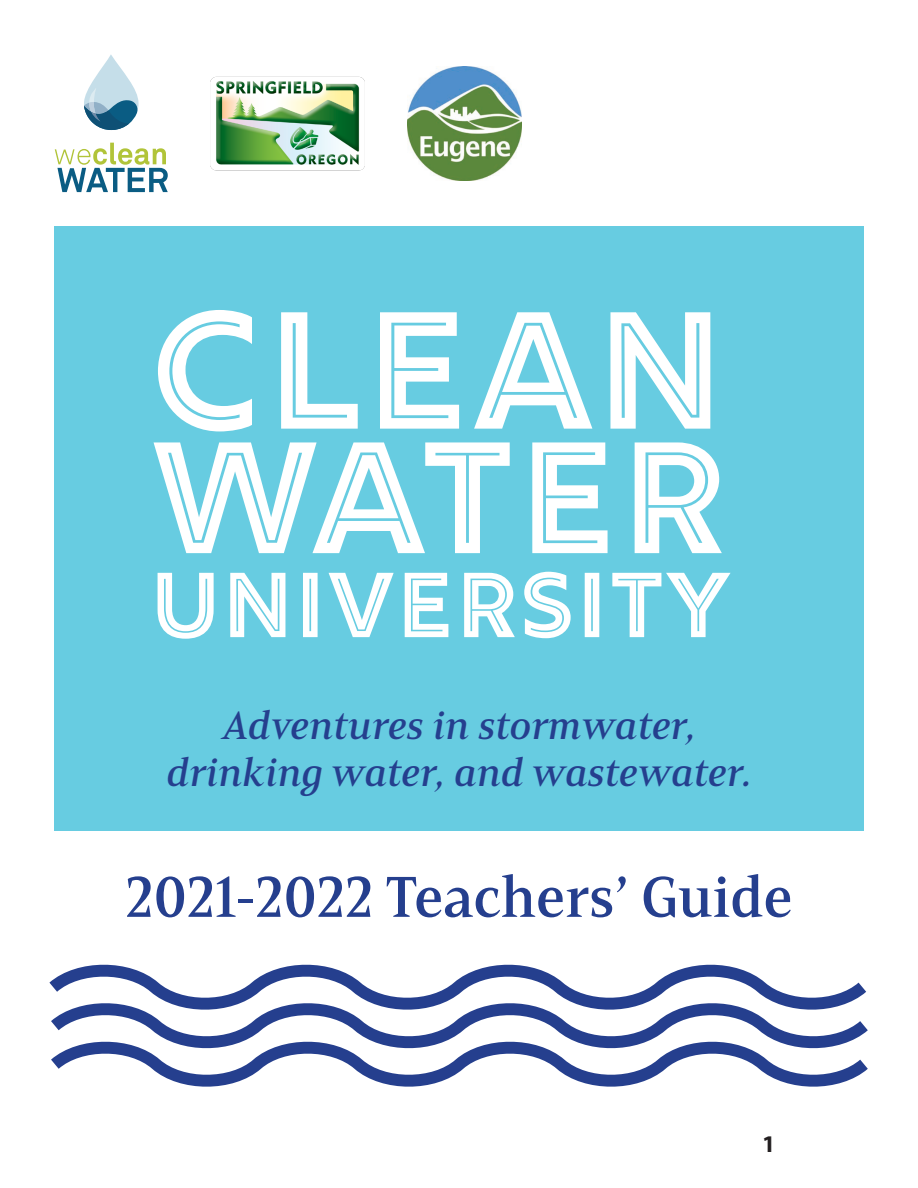
<style>
.page{position:relative;width:918px;height:1188px;background:#fff}
.page>*{position:absolute;margin:0;border:0;box-sizing:border-box;transform-origin:0 0}
.t1{font:184.5px "Rig Bold Inline Solo";color:#fff}
.t2{font:175.5px "Rig Bold Inline Solo";letter-spacing:-.025em;color:#fff}
.t3{font:102px "Rig Bold Inline Solo";color:#fff}
.t4{font:57px "Mandrel Nor Dem";color:#253f8e}
.t5{font:39px/46.8px "Mandrel Nor Dem It";color:#253f8e;text-align:center}
.t6{font:700 24px "Myriad Pro";color:#231f20}
</style>
<div class="page">
<div style="left:54px;top:226px;width:810px;height:605px;background:#67cce1"></div>
<svg style="left:49px;top:964px;width:813px;height:23px"></svg>
<svg style="left:51px;top:987px;width:815px;height:38px"></svg>
<svg style="left:51px;top:1025px;width:817px;height:62px"></svg>
<svg style="left:55px;top:143px;width:113px;height:49px"></svg>
<svg style="left:84px;top:55px;width:55px;height:75px"></svg>
<img style="left:210px;top:76px;width:155px;height:95px">
<img style="left:407px;top:66px;width:115px;height:114px">
<p class="t1" style="left:150px;top:268px;width:578px">CLEAN</p>
<p class="t2" style="left:150px;top:400px;width:582px">WATER</p>
<p class="t3" style="left:150px;top:548px;width:583px">UNIVERSITY</p>
<p class="t5" style="left:167px;top:702px;width:586px">Adventures in stormwater, drinking water, and wastewater.</p>
<p class="t4" style="left:125px;top:863px;width:669px">2021-2022 Teachers’ Guide</p>
<p class="t6" style="left:762px;top:1128px;width:15px">1</p>
</div>
